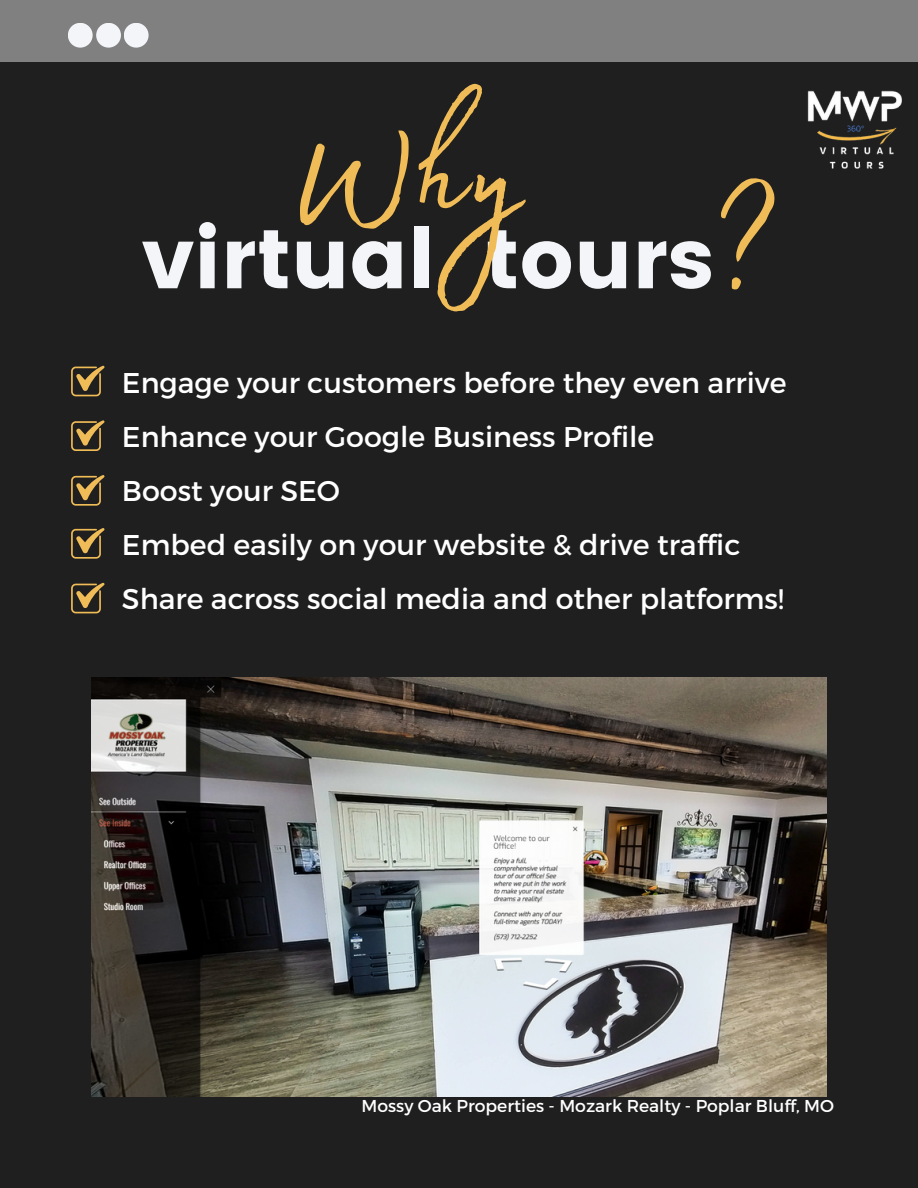
<style>
.page{position:relative;width:918px;height:1188px;background:#1f1f1f}
.page>*{position:absolute;margin:0;border:0;box-sizing:border-box;transform-origin:0 0}
.t1{font:168px "Madelyn Fill";color:#f0bc57}
.t2{font:83.55px "Poppins";color:#f3f5f9}
.t3{font:28.5px/54px "Montserrat";color:#fff}
.t4{font:17.25px "Montserrat";color:#fff}
</style>
<div class="page">
<img style="left:92px;top:678px;width:734px;height:418px">
<div style="left:0;top:0;width:918px;height:62px;background:#808080"></div>
<div style="left:68px;top:23px;width:25px;height:25px;background:#f3f5f9;border-radius:50%"></div>
<div style="left:96px;top:23px;width:25px;height:25px;background:#f3f5f9;border-radius:50%"></div>
<div style="left:124px;top:23px;width:25px;height:25px;background:#f3f5f9;border-radius:50%"></div>
<img style="left:807px;top:90px;width:95px;height:79px">
<svg style="left:71px;top:365px;width:34px;height:31px"></svg>
<svg style="left:71px;top:420px;width:34px;height:31px"></svg>
<svg style="left:71px;top:475px;width:34px;height:31px"></svg>
<svg style="left:71px;top:528px;width:34px;height:31px"></svg>
<svg style="left:71px;top:582px;width:34px;height:31px"></svg>
<p class="t1" style="left:292px;top:49px;width:231px">Why</p>
<p class="t2" style="left:142px;top:211px;width:574px">virtual tours</p>
<p class="t3" style="left:122px;top:355px;width:666px">Engage your customers before they even arrive Enhance your Google Business Profile<br>Boost your SEO<br>Embed easily on your website &amp; drive traffic Share across social media and other platforms!</p>
<p class="t4" style="left:362px;top:1095px;width:474px">Mossy Oak Properties - Mozark Realty - Poplar Bluff, MO</p>
</div>
